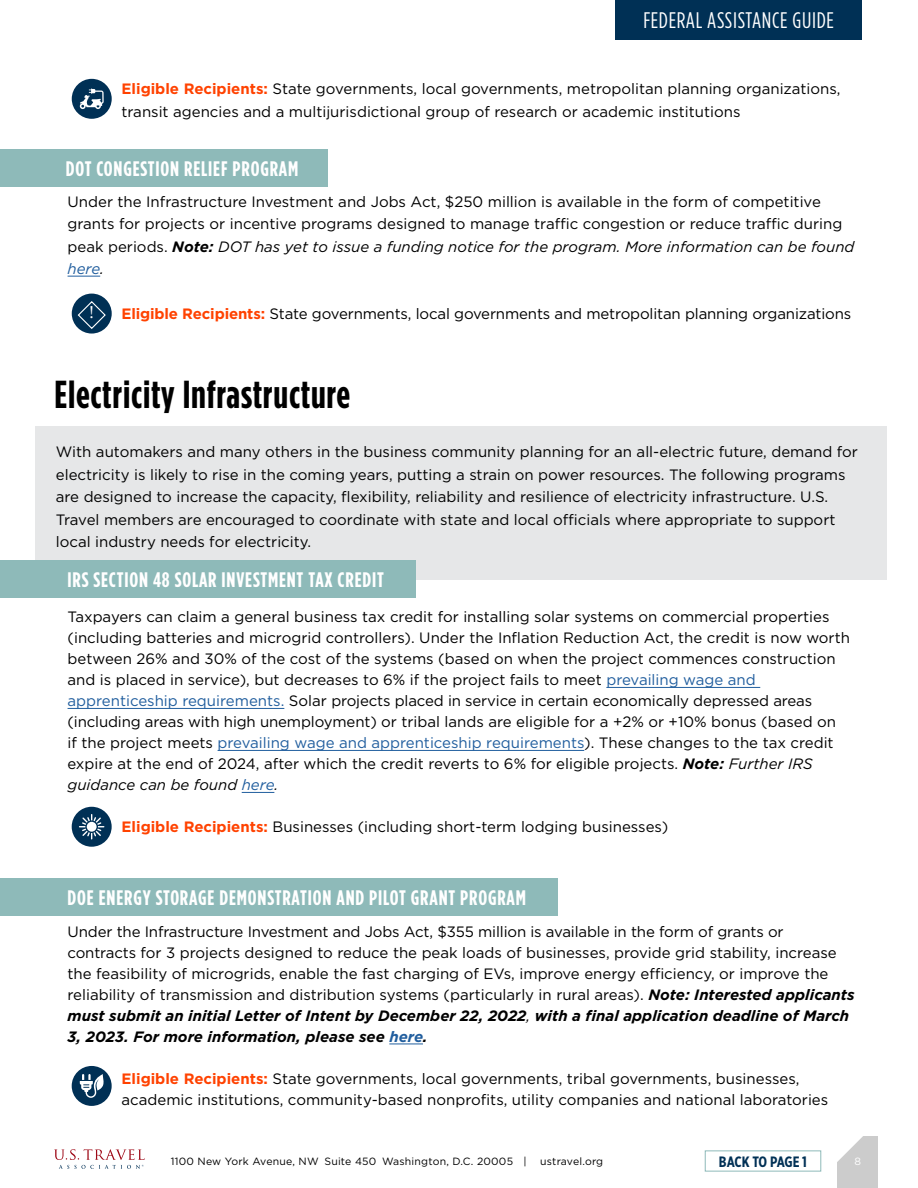
<style>
.page{position:relative;width:918px;height:1188px;background:#fff}
.page>*{position:absolute;margin:0;border:0;box-sizing:border-box;transform-origin:0 0}
.t1{font:700 39px "Gotham Condensed";letter-spacing:.02em;color:#000}
.t2{font:22.5px "Gotham Condensed";letter-spacing:.03em;color:#fff}
.t3{font:700 21px "Gotham Condensed";letter-spacing:.04em;color:#fff}
.t4{font:18px "Minion Pro";color:#fff}
.t5{font:15px/21px "Gotham";color:#000}
.t6{font:700 15px "Gotham X Narrow";letter-spacing:-.025em;color:#003055}
.t7{font:10.5px "Gotham";letter-spacing:.02em;color:#000}
.t8{font:10.5px "Gotham";color:#fff}
.s1{font-weight:700;color:#ff4200}
.s2{font-weight:700;font-style:italic}
.s3{font-style:italic}
.s4{font-style:italic;color:#215e9e}
.s5{color:#215e9e}
.s6{font-weight:700;font-style:italic;color:#215e9e}
</style>
<div class="page">
<div style="left:838px;top:1137px;width:40px;height:51px;background:#ccc"></div>
<svg style="left:54px;top:1149px;width:91px;height:20px"></svg>
<svg style="left:837px;top:1136px;width:28px;height:29px"></svg>
<div style="left:616px;top:0;width:246px;height:40px;background:#003055"></div>
<hr style="left:606px;top:687px;width:154px;height:1px;background:#215e9e">
<hr style="left:68px;top:708px;width:216px;height:1px;background:#215e9e">
<hr style="left:218px;top:750px;width:366px;height:1px;background:#215e9e">
<hr style="left:242px;top:792px;width:32px;height:1px;background:#215e9e">
<hr style="left:389px;top:1044px;width:34px;height:1px;background:#215e9e">
<div style="left:0;top:878px;width:557px;height:37px;background:#8ebab9"></div>
<div style="left:72px;top:807px;width:40px;height:40px;background:#003055;border-radius:50%"></div>
<svg style="left:79px;top:814px;width:25px;height:25px"></svg>
<div style="left:87px;top:822px;width:10px;height:10px;background:#fff;border-radius:50%"></div>
<div style="left:72px;top:1066px;width:40px;height:40px;background:#003055;border-radius:50%"></div>
<svg style="left:80px;top:1074px;width:24px;height:24px"></svg>
<div style="left:35px;top:426px;width:851px;height:153px;background:#e6e7e8"></div>
<div style="left:0;top:560px;width:416px;height:38px;background:#8ebab9"></div>
<div style="left:0;top:149px;width:328px;height:38px;background:#8ebab9"></div>
<hr style="left:68px;top:276px;width:32px;height:1px;background:#215e9e">
<div style="left:72px;top:294px;width:40px;height:40px;background:#003055;border-radius:50%"></div>
<svg style="left:77px;top:300px;width:30px;height:30px"></svg>
<div style="left:72px;top:79px;width:40px;height:40px;background:#003055;border-radius:50%"></div>
<svg style="left:80px;top:89px;width:24px;height:20px"></svg>
<h2 class="t2" style="left:643px;top:7px;width:192px">FEDERAL ASSISTANCE GUIDE</h2>
<p class="t5" style="left:122px;top:77px;width:721px;line-height:22.5px"><span class="s1">Eligible Recipients:</span> State governments, local governments, metropolitan planning organizations, transit agencies and a multijurisdictional group of research or academic institutions</p>
<h3 class="t3" style="left:66px;top:157px;width:234px">DOT CONGESTION RELIEF PROGRAM</h3>
<p class="t5" style="left:68px;top:190px;width:788px;line-height:22.5px">Under the Infrastructure Investment and Jobs Act, $250 million is available in the form of competitive grants for projects or incentive programs designed to manage traffic congestion or reduce traffic during peak periods. <span class="s2">Note:</span> <span class="s3">DOT has yet to issue a funding notice for the program. More information can be found </span><span class="s4">here</span><span class="s3">.</span></p>
<p class="t4" style="left:89px;top:300px;width:6px">!</p>
<p class="t5" style="left:122px;top:303px;width:731px"><span class="s1">Eligible Recipients:</span> State governments, local governments and metropolitan planning organizations</p>
<h1 class="t1" style="left:54px;top:372px;width:297px">Electricity Infrastructure</h1>
<p class="t5" style="left:56px;top:440px;width:804px;line-height:22.5px">With automakers and many others in the business community planning for an all-electric future, demand for electricity is likely to rise in the coming years, putting a strain on power resources. The following programs are designed to increase the capacity, flexibility, reliability and resilience of electricity infrastructure. U.S.<br>Travel members are encouraged to coordinate with state and local officials where appropriate to support local industry needs for electricity.</p>
<h3 class="t3" style="left:68px;top:567px;width:318px">IRS SECTION 48 SOLAR INVESTMENT TAX CREDIT</h3>
<p class="t5" style="left:68px;top:606px;width:784px">Taxpayers can claim a general business tax credit for installing solar systems on commercial properties (including batteries and microgrid controllers). Under the Inflation Reduction Act, the credit is now worth between 26% and 30% of the cost of the systems (based on when the project commences construction and is placed in service), but decreases to 6% if the project fails to meet <span class="s5">prevailing wage and apprenticeship requirements.</span> Solar projects placed in service in certain economically depressed areas (including areas with high unemployment) or tribal lands are eligible for a +2% or +10% bonus (based on<br>if the project meets <span class="s5">prevailing wage and apprenticeship requirements</span>). These changes to the tax credit expire at the end of 2024, after which the credit reverts to 6% for eligible projects. <span class="s2">Note:</span> <span class="s3">Further IRS guidance can be found</span> <span class="s4">here</span><span class="s3">.</span></p>
<p class="t5" style="left:122px;top:816px;width:548px"><span class="s1">Eligible Recipients:</span> Businesses (including short-term lodging businesses)</p>
<h3 class="t3" style="left:68px;top:885px;width:460px">DOE ENERGY STORAGE DEMONSTRATION AND PILOT GRANT PROGRAM</h3>
<p class="t5" style="left:68px;top:921px;width:789px">Under the Infrastructure Investment and Jobs Act, $355 million is available in the form of grants or contracts for 3 projects designed to reduce the peak loads of businesses, provide grid stability, increase the feasibility of microgrids, enable the fast charging of EVs, improve energy efficiency, or improve the reliability of transmission and distribution systems (particularly in rural areas). <span class="s2">Note: Interested applicants must submit an initial Letter of Intent by December 22, 2022</span><span class="s3">,</span> <span class="s2">with a final application deadline of March 3, 2023. For more information, please see</span> <span class="s6">here</span><span class="s2">.</span></p>
<p class="t5" style="left:122px;top:1068px;width:708px"><span class="s1">Eligible Recipients:</span> State governments, local governments, tribal governments, businesses, academic institutions, community-based nonprofits, utility companies and national laboratories</p>
<p class="t7" style="left:171px;top:1154px;width:357px">1100 New York Avenue, NW Suite 450 Washington, D.C. 20005 |</p>
<p class="t7" style="left:540px;top:1154px;width:64px">ustravel.org</p>
<p class="t8" style="left:854px;top:1154px;width:8px">8</p>
<p class="t6" style="left:719px;top:1152px;width:90px">BACK TO PAGE 1</p>
</div>
